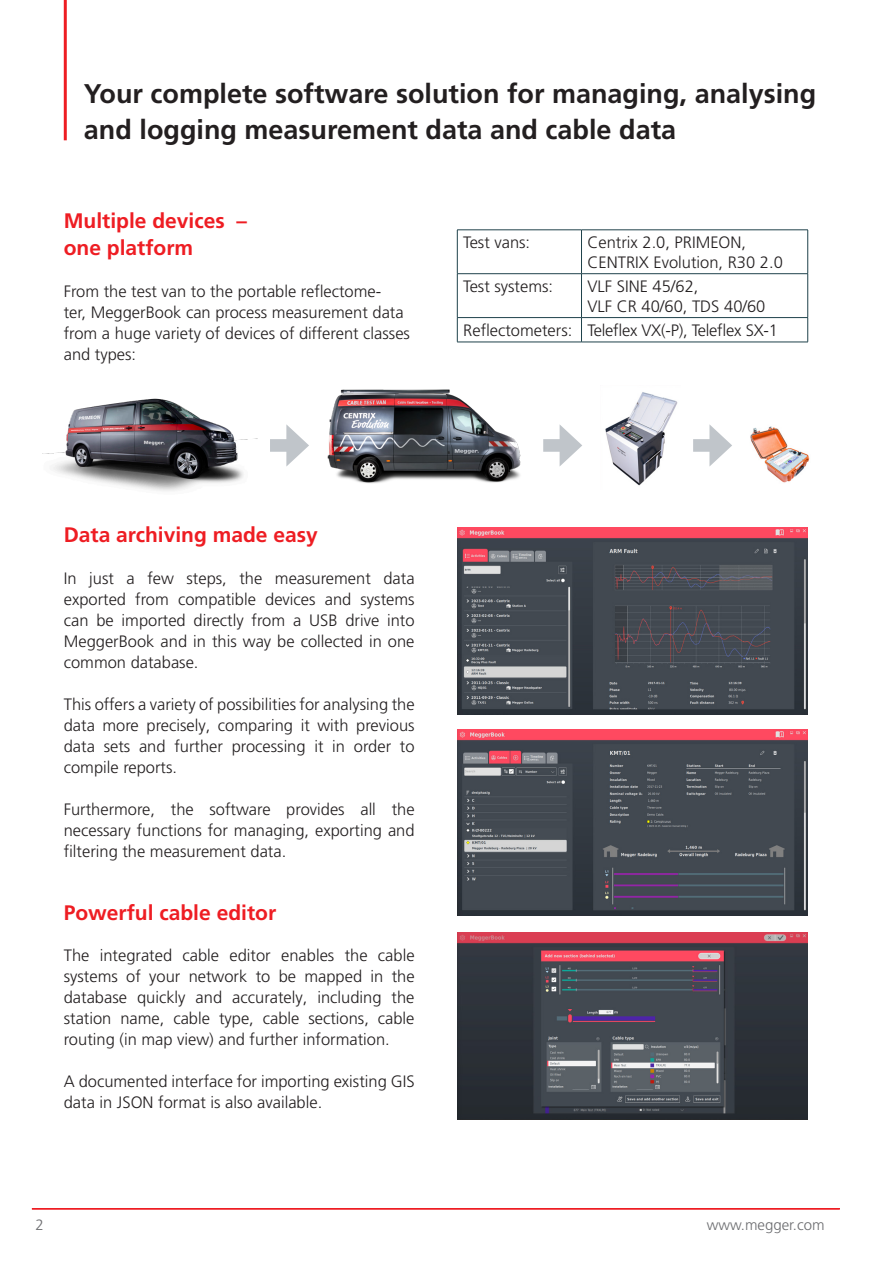
<style>
.page{position:relative;width:893px;height:1263px;background:#fff}
.page>*{position:absolute;margin:0;border:0;box-sizing:border-box;transform-origin:0 0}
.t1{font:700 27px/36px "Frutiger LT Pro";color:#231f20}
.Fließtext{font:700 21px/27px "Frutiger LT Pro";color:#ee1d23}
.Fließtext-2{font:300 16.5px/21px "Frutiger LT Pro";color:#231f20;text-align:justify}
.Product_Bullet_Points{font:300 16.5px/19.5px "Frutiger LT Pro";color:#231f20}
.Body{font:300 15px "Frutiger LT Pro";color:#6c6d70}
</style>
<div class="page">
<img style="left:457px;top:729px;width:351px;height:186px">
<img style="left:457px;top:932px;width:351px;height:187px">
<img style="left:457px;top:528px;width:351px;height:186px">
<img style="left:605px;top:392px;width:73px;height:94px">
<img style="left:42px;top:398px;width:215px;height:93px">
<img style="left:327px;top:389px;width:194px;height:95px">
<div style="left:270px;top:439px;width:25px;height:13px;background:#c0c5ca"></div>
<svg style="left:286px;top:424px;width:23px;height:42px"></svg>
<div style="left:543px;top:439px;width:26px;height:13px;background:#c0c5ca"></div>
<svg style="left:560px;top:425px;width:22px;height:41px"></svg>
<div style="left:693px;top:439px;width:25px;height:13px;background:#c0c5ca"></div>
<svg style="left:709px;top:424px;width:23px;height:42px"></svg>
<img style="left:750px;top:426px;width:60px;height:57px">
<hr style="left:64px;top:0;width:3px;height:140px;background:#ee1d23">
<hr style="left:32px;top:1208px;width:808px;height:1px;background:#ee1d23">
<hr style="left:457px;top:230px;width:124px;height:1px;background:#1f424b">
<hr style="left:457px;top:230px;width:1px;height:43px;background:#1f424b">
<hr style="left:581px;top:230px;width:227px;height:1px;background:#1f424b">
<hr style="left:581px;top:230px;width:1px;height:43px;background:#1f424b">
<hr style="left:807px;top:230px;width:1px;height:43px;background:#1f424b">
<hr style="left:457px;top:273px;width:124px;height:1px;background:#1f424b">
<hr style="left:457px;top:274px;width:1px;height:43px;background:#1f424b">
<hr style="left:581px;top:273px;width:227px;height:1px;background:#1f424b">
<hr style="left:581px;top:274px;width:1px;height:43px;background:#1f424b">
<hr style="left:807px;top:274px;width:1px;height:43px;background:#1f424b">
<hr style="left:457px;top:317px;width:124px;height:1px;background:#1f424b">
<svg style="left:457px;top:318px;width:1px;height:24px"></svg>
<hr style="left:581px;top:317px;width:227px;height:1px;background:#1f424b">
<svg style="left:581px;top:318px;width:1px;height:24px"></svg>
<svg style="left:807px;top:318px;width:1px;height:24px"></svg>
<hr style="left:457px;top:342px;width:124px;height:1px;background:#1f424b">
<hr style="left:581px;top:342px;width:227px;height:1px;background:#1f424b">
<p class="t1" style="left:84px;top:75px;width:734px">Your complete software solution for managing, analysing and logging measurement data and cable data</p>
<p class="Fließtext" style="left:64px;top:208px;width:185px">Multiple devices – one platform</p>
<p class="Fließtext-2" style="left:64px;top:281px;width:348px;text-align:left">From the test van to the portable reflectome-<br>ter, MeggerBook can process measurement data from a huge variety of devices of different classes and types:</p>
<p class="Product_Bullet_Points" style="left:463px;top:233px;width:68px">Test vans:</p>
<p class="Product_Bullet_Points" style="left:587px;top:233px;width:197px">Centrix 2.0, PRIMEON,<br>CENTRIX Evolution, R30 2.0</p>
<p class="Product_Bullet_Points" style="left:463px;top:277px;width:91px">Test systems:</p>
<p class="Product_Bullet_Points" style="left:587px;top:277px;width:179px">VLF SINE 45/62,<br>VLF CR 40/60, TDS 40/60</p>
<p class="Product_Bullet_Points" style="left:463px;top:321px;width:111px">Reflectometers:</p>
<p class="Product_Bullet_Points" style="left:587px;top:321px;width:192px">Teleflex VX(-P), Teleflex SX-1</p>
<p class="Fließtext" style="left:64px;top:522px;width:256px">Data archiving made easy</p>
<p class="Fließtext-2" style="left:64px;top:568px;width:352px">In just a few steps, the measurement data exported from compatible devices and systems can be imported directly from a USB drive into MeggerBook and in this way be collected in one common database.</p>
<p class="Fließtext-2" style="left:64px;top:694px;width:352px">This offers a variety of possibilities for analysing the data more precisely, comparing it with previous data sets and further processing it in order to compile reports.</p>
<p class="Fließtext-2" style="left:64px;top:799px;width:352px">Furthermore, the software provides all the necessary functions for managing, exporting and filtering the measurement data.</p>
<p class="Fließtext" style="left:64px;top:900px;width:214px">Powerful cable editor</p>
<p class="Fließtext-2" style="left:64px;top:945px;width:352px">The integrated cable editor enables the cable systems of your network to be mapped in the database quickly and accurately, including the station name, cable type, cable sections, cable routing (in map view) and further information.</p>
<p class="Fließtext-2" style="left:64px;top:1071px;width:352px">A documented interface for importing existing GIS data in JSON format is also available.</p>
<p class="Body" style="left:36px;top:1216px;width:10px">2</p>
<p class="Body" style="left:707px;top:1216px;width:119px">www.megger.com</p>
</div>
